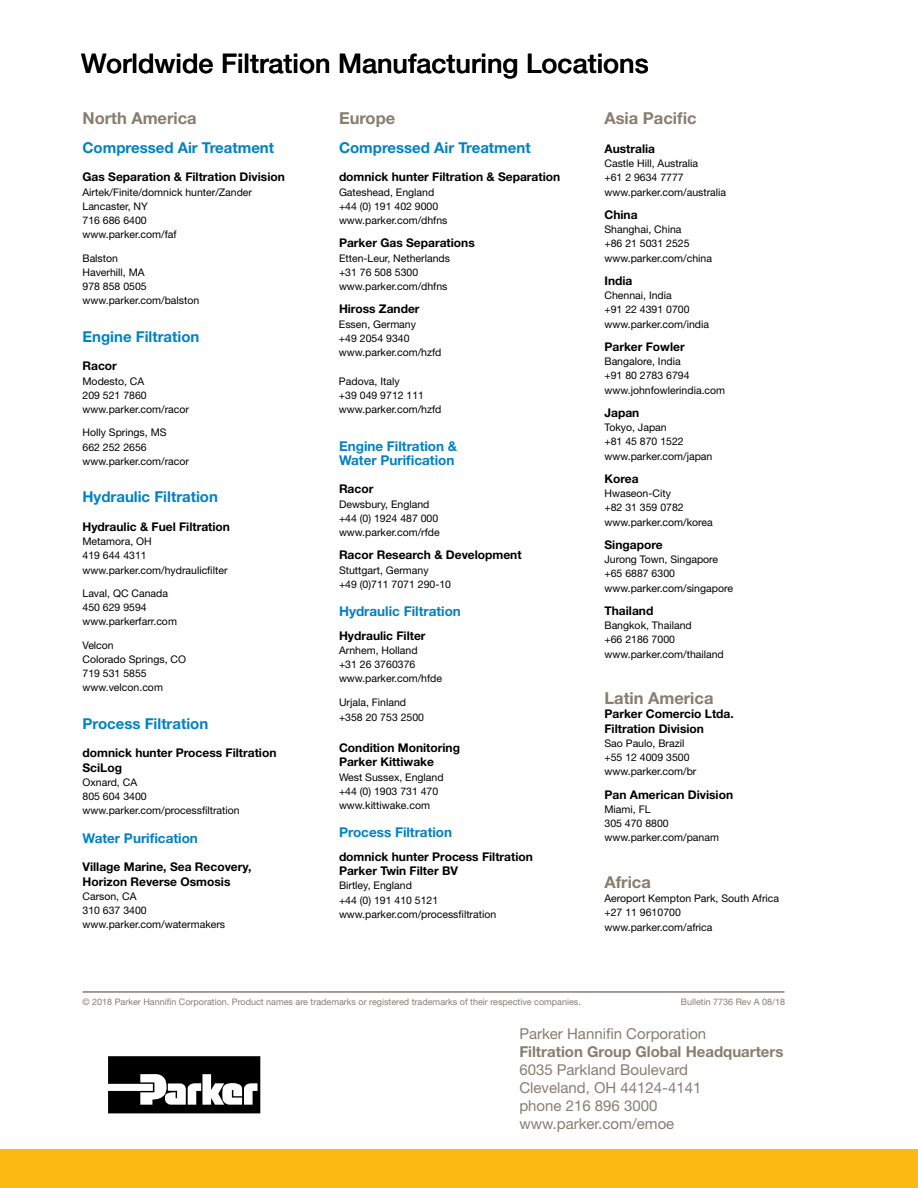
<style>
.page{position:relative;width:918px;height:1188px;background:#fff}
.page>*{position:absolute;margin:0;border:0;box-sizing:border-box;transform-origin:0 0}
.t1{font:500 27px "Helvetica Neue LT Std";color:#000}
.t2{font:700 16.5px "Helvetica Neue LT Std";color:#887d6e}
.t3{font:15px/18px "Helvetica Neue LT Std";color:#887d6e}
.t4{font:700 15px "Helvetica Neue LT Std";color:#0082c4}
.t5{font:700 15px "Helvetica Neue LT Std";color:#887d6e}
.t6{font:700 13.5px/14.2px "Helvetica Neue LT Std";color:#0082c4}
.t7{font:700 12px/14.2px "Helvetica Neue LT Std";color:#000}
.t8{font:10.5px/14.2px "Helvetica Neue LT Std";color:#000}
.t9{font:9px "Helvetica Neue LT Std";color:#887d6e}
</style>
<div class="page">
<svg style="left:108px;top:1056px;width:152px;height:57px"></svg>
<div style="left:0;top:1150px;width:918px;height:38px;background:#fdb913"></div>
<hr style="left:82px;top:991px;width:702px;height:2px;background:#887d6e">
<h1 class="t1" style="left:81px;top:48px;width:569px">Worldwide Filtration Manufacturing Locations</h1>
<h2 class="t2" style="left:82px;top:108px;width:116px">North America</h2>
<h3 class="t4" style="left:82px;top:138px;width:193px">Compressed Air Treatment</h3>
<p class="t7" style="left:82px;top:170px;width:204px">Gas Separation &amp; Filtration Division</p>
<p class="t8" style="left:82px;top:185px;width:171px">Airtek/Finite/domnick hunter/Zander<br>Lancaster, NY<br>716 686 6400<br>www.parker.com/faf</p>
<p class="t8" style="left:82px;top:251px;width:118px">Balston<br>Haverhill, MA<br>978 858 0505 www.parker.com/balston</p>
<h3 class="t4" style="left:82px;top:327px;width:118px">Engine Filtration</h3>
<p class="t7" style="left:82px;top:359px;width:36px">Racor</p>
<p class="t8" style="left:82px;top:374px;width:108px">Modesto, CA<br>209 521 7860 www.parker.com/racor</p>
<p class="t8" style="left:82px;top:425px;width:108px">Holly Springs, MS<br>662 252 2656 www.parker.com/racor</p>
<h3 class="t4" style="left:82px;top:488px;width:137px">Hydraulic Filtration</h3>
<p class="t7" style="left:82px;top:519px;width:149px">Hydraulic &amp; Fuel Filtration</p>
<p class="t8" style="left:82px;top:534px;width:147px">Metamora, OH<br>419 644 4311 www.parker.com/hydraulicfilter</p>
<p class="t8" style="left:82px;top:586px;width:96px">Laval, QC Canada<br>450 629 9594 www.parkerfarr.com</p>
<p class="t8" style="left:82px;top:638px;width:105px">Velcon<br>Colorado Springs, CO<br>719 531 5855 www.velcon.com</p>
<h3 class="t4" style="left:82px;top:714px;width:127px">Process Filtration</h3>
<p class="t7" style="left:82px;top:746px;width:195px">domnick hunter Process Filtration<br>SciLog</p>
<p class="t8" style="left:82px;top:775px;width:159px">Oxnard, CA<br>805 604 3400 www.parker.com/processfiltration</p>
<p class="t6" style="left:82px;top:831px;width:117px">Water Purification</p>
<p class="t7" style="left:82px;top:860px;width:170px">Village Marine, Sea Recovery,<br>Horizon Reverse Osmosis</p>
<p class="t8" style="left:82px;top:889px;width:144px">Carson, CA<br>310 637 3400 www.parker.com/watermakers</p>
<h2 class="t2" style="left:339px;top:108px;width:58px">Europe</h2>
<h3 class="t4" style="left:339px;top:138px;width:193px">Compressed Air Treatment</h3>
<p class="t7" style="left:339px;top:170px;width:223px">domnick hunter Filtration &amp; Separation</p>
<p class="t8" style="left:339px;top:185px;width:110px">Gateshead, England +44 (0) 191 402 9000 www.parker.com/dhfns</p>
<p class="t7" style="left:339px;top:236px;width:137px">Parker Gas Separations</p>
<p class="t8" style="left:339px;top:251px;width:113px">Etten-Leur, Netherlands +31 76 508 5300 www.parker.com/dhfns</p>
<p class="t7" style="left:339px;top:302px;width:82px">Hiross Zander</p>
<p class="t8" style="left:339px;top:317px;width:104px">Essen, Germany<br>+49 2054 9340 www.parker.com/hzfd</p>
<p class="t8" style="left:339px;top:374px;width:104px">Padova, Italy<br>+39 049 9712 111 www.parker.com/hzfd</p>
<p class="t6" style="left:339px;top:438px;width:120px">Engine Filtration &amp;<br>Water Purification</p>
<p class="t7" style="left:339px;top:482px;width:36px">Racor</p>
<p class="t8" style="left:339px;top:497px;width:102px">Dewsbury, England +44 (0) 1924 487 000 www.parker.com/rfde</p>
<p class="t7" style="left:339px;top:548px;width:184px">Racor Research &amp; Development</p>
<p class="t8" style="left:339px;top:563px;width:114px">Stuttgart, Germany<br>+49 (0)711 7071 290-10</p>
<p class="t6" style="left:339px;top:603px;width:123px">Hydraulic Filtration</p>
<p class="t7" style="left:339px;top:628px;width:88px">Hydraulic Filter</p>
<p class="t8" style="left:339px;top:643px;width:105px">Arnhem, Holland<br>+31 26 3760376 www.parker.com/hfde</p>
<p class="t8" style="left:339px;top:694px;width:87px;line-height:15.8px">Urjala, Finland +358 20 753 2500</p>
<p class="t7" style="left:339px;top:740px;width:123px">Condition Monitoring<br>Parker Kittiwake</p>
<p class="t8" style="left:339px;top:770px;width:106px">West Sussex, England +44 (0) 1903 731 470 www.kittiwake.com</p>
<p class="t6" style="left:339px;top:825px;width:115px">Process Filtration</p>
<p class="t7" style="left:339px;top:849px;width:195px">domnick hunter Process Filtration<br>Parker Twin Filter BV</p>
<p class="t8" style="left:339px;top:878px;width:159px">Birtley, England<br>+44 (0) 191 410 5121 www.parker.com/processfiltration</p>
<h2 class="t2" style="left:604px;top:108px;width:94px">Asia Pacific</h2>
<p class="t7" style="left:604px;top:141px;width:52px">Australia</p>
<p class="t8" style="left:604px;top:156px;width:123px">Castle Hill, Australia<br>+61 2 9634 7777 www.parker.com/australia</p>
<p class="t7" style="left:604px;top:207px;width:35px">China</p>
<p class="t8" style="left:604px;top:222px;width:109px">Shanghai, China<br>+86 21 5031 2525 www.parker.com/china</p>
<p class="t7" style="left:604px;top:273px;width:29px">India</p>
<p class="t8" style="left:604px;top:288px;width:106px">Chennai, India<br>+91 22 4391 0700 www.parker.com/india</p>
<p class="t7" style="left:604px;top:339px;width:82px">Parker Fowler</p>
<p class="t8" style="left:604px;top:354px;width:122px">Bangalore, India<br>+91 80 2783 6794 www.johnfowlerindia.com</p>
<p class="t7" style="left:604px;top:405px;width:36px">Japan</p>
<p class="t8" style="left:604px;top:420px;width:109px">Tokyo, Japan<br>+81 45 870 1522 www.parker.com/japan</p>
<p class="t7" style="left:604px;top:471px;width:36px">Korea</p>
<p class="t8" style="left:604px;top:486px;width:110px">Hwaseon-City<br>+82 31 359 0782 www.parker.com/korea</p>
<p class="t7" style="left:604px;top:537px;width:60px">Singapore</p>
<p class="t8" style="left:604px;top:552px;width:130px">Jurong Town, Singapore +65 6887 6300 www.parker.com/singapore</p>
<p class="t7" style="left:604px;top:603px;width:50px">Thailand</p>
<p class="t8" style="left:604px;top:618px;width:121px">Bangkok, Thailand<br>+66 2186 7000 www.parker.com/thailand</p>
<h2 class="t2" style="left:604px;top:688px;width:111px">Latin America</h2>
<p class="t7" style="left:604px;top:707px;width:131px">Parker Comercio Ltda.<br>Filtration Division</p>
<p class="t8" style="left:604px;top:736px;width:93px">Sao Paulo, Brazil +55 12 4009 3500 www.parker.com/br</p>
<p class="t7" style="left:604px;top:787px;width:130px">Pan American Division</p>
<p class="t8" style="left:604px;top:802px;width:116px">Miami, FL<br>305 470 8800 www.parker.com/panam</p>
<h2 class="t2" style="left:604px;top:872px;width:48px">Africa</h2>
<p class="t8" style="left:604px;top:891px;width:176px">Aeroport Kempton Park, South Africa +27 11 9610700 www.parker.com/africa</p>
<p class="t9" style="left:83px;top:996px;width:500px">© 2018 Parker Hannifin Corporation. Product names are trademarks or registered trademarks of their respective companies.</p>
<p class="t9" style="left:681px;top:996px;width:106px">Bulletin 7736 Rev A 08/18</p>
<h3 class="t3" style="left:519px;top:1025px;width:188px">Parker Hannifin Corporation</h3>
<h3 class="t5" style="left:519px;top:1043px;width:266px">Filtration Group Global Headquarters</h3>
<h3 class="t3" style="left:519px;top:1061px;width:184px">6035 Parkland Boulevard<br>Cleveland, OH 44124-4141 phone 216 896 3000 www.parker.com/emoe</h3>
</div>
